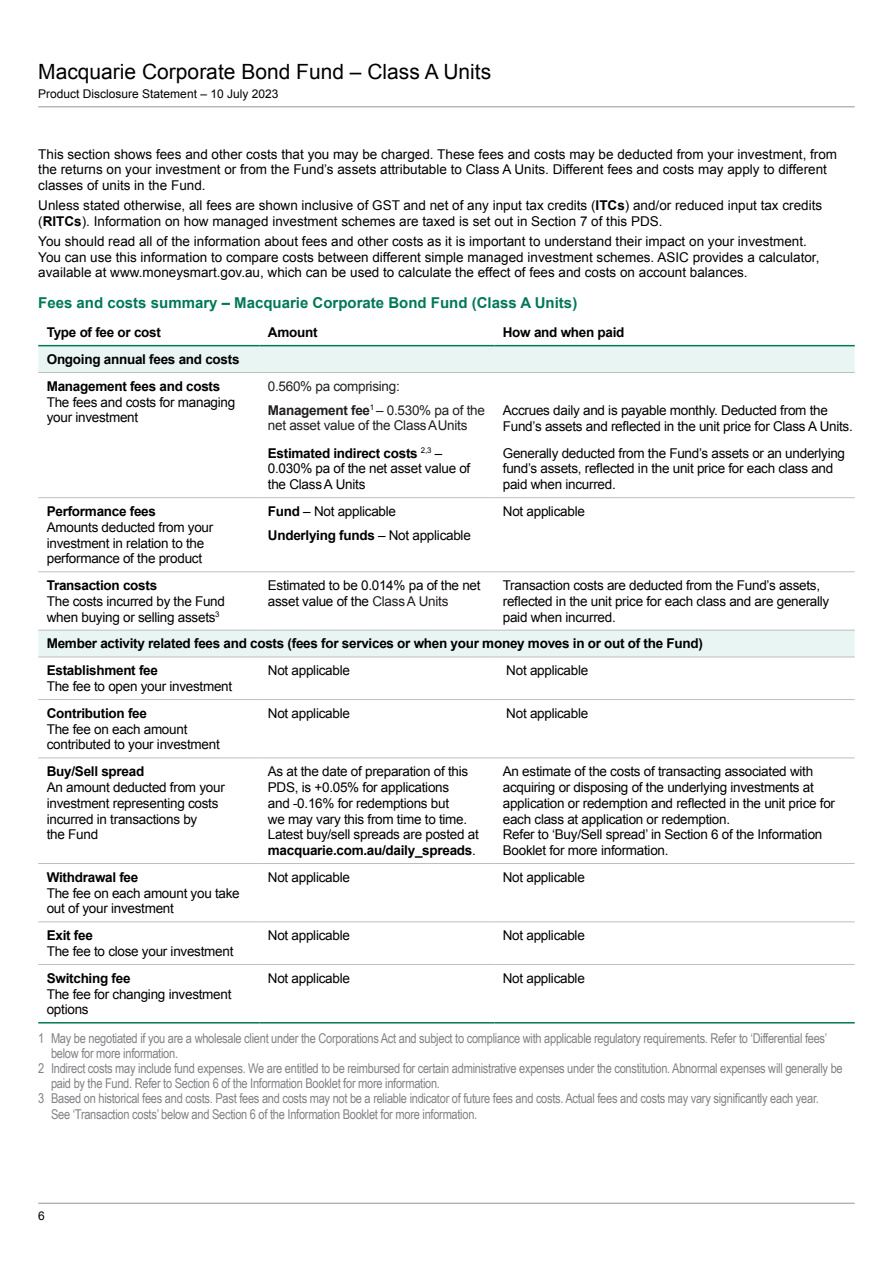
<style>
.page{position:relative;width:893px;height:1263px;background:#fff}
.page>*{position:absolute;margin:0;border:0;box-sizing:border-box;transform-origin:0 0}
.t1{font:21px "Arial";color:#000}
.t2{font:700 15px "Arial";color:#027858}
.t3{font:13.5px/15.8px "Arial";letter-spacing:-.02em;color:#000}
.t4{font:13.5px/15.8px "Arial";color:#000}
.t5{font:13.5px "Arial Narrow";letter-spacing:-.02em;color:#808285}
.t6{font:700 13.5px/26.8px "Arial";letter-spacing:-.02em;color:#000}
.t7{font:13.5px/24px "Arial";letter-spacing:-.02em;color:#231f20}
.t8{font:12px "Arial";color:#000}
.s1{font-weight:700}
.s2{color:#231f20}
</style>
<div class="page">
<svg style="left:38px;top:346px;width:817px;height:311px"></svg>
<hr style="left:38px;top:372px;width:221px;height:1px;background:#bcbec0">
<hr style="left:259px;top:372px;width:235px;height:1px;background:#bcbec0">
<hr style="left:494px;top:372px;width:361px;height:1px;background:#bcbec0">
<hr style="left:38px;top:497px;width:221px;height:1px;background:#bcbec0">
<hr style="left:259px;top:497px;width:235px;height:1px;background:#bcbec0">
<hr style="left:494px;top:497px;width:361px;height:1px;background:#bcbec0">
<hr style="left:38px;top:571px;width:221px;height:1px;background:#bcbec0">
<hr style="left:259px;top:571px;width:235px;height:1px;background:#bcbec0">
<hr style="left:494px;top:571px;width:361px;height:1px;background:#bcbec0">
<hr style="left:38px;top:630px;width:221px;height:1px;background:#bcbec0">
<hr style="left:259px;top:630px;width:235px;height:1px;background:#bcbec0">
<hr style="left:494px;top:630px;width:361px;height:1px;background:#bcbec0">
<hr style="left:38px;top:657px;width:221px;height:1px;background:#bcbec0">
<hr style="left:259px;top:657px;width:235px;height:1px;background:#bcbec0">
<hr style="left:494px;top:657px;width:361px;height:1px;background:#bcbec0">
<hr style="left:38px;top:699px;width:221px;height:1px;background:#bcbec0">
<hr style="left:259px;top:699px;width:235px;height:1px;background:#bcbec0">
<hr style="left:494px;top:699px;width:361px;height:1px;background:#bcbec0">
<hr style="left:38px;top:757px;width:221px;height:1px;background:#bcbec0">
<hr style="left:259px;top:757px;width:235px;height:1px;background:#bcbec0">
<hr style="left:494px;top:757px;width:361px;height:1px;background:#bcbec0">
<hr style="left:38px;top:863px;width:221px;height:1px;background:#bcbec0">
<hr style="left:259px;top:863px;width:235px;height:1px;background:#bcbec0">
<hr style="left:494px;top:863px;width:361px;height:1px;background:#bcbec0">
<hr style="left:38px;top:921px;width:221px;height:1px;background:#bcbec0">
<hr style="left:259px;top:921px;width:235px;height:1px;background:#bcbec0">
<hr style="left:494px;top:921px;width:361px;height:1px;background:#bcbec0">
<hr style="left:38px;top:964px;width:221px;height:1px;background:#bcbec0">
<hr style="left:259px;top:964px;width:235px;height:1px;background:#bcbec0">
<hr style="left:494px;top:964px;width:361px;height:1px;background:#bcbec0">
<hr style="left:38px;top:1022px;width:221px;height:1px;background:#027858">
<hr style="left:259px;top:1022px;width:235px;height:1px;background:#027858">
<hr style="left:494px;top:1022px;width:361px;height:1px;background:#027858">
<hr style="left:38px;top:345px;width:221px;height:1px;background:#027858">
<hr style="left:259px;top:345px;width:235px;height:1px;background:#027858">
<hr style="left:494px;top:345px;width:361px;height:1px;background:#027858">
<hr style="left:38px;top:106px;width:753px;height:1px;background:#939598">
<hr style="left:791px;top:106px;width:64px;height:1px;background:#939598">
<hr style="left:38px;top:1203px;width:64px;height:1px;background:#939598">
<hr style="left:102px;top:1203px;width:753px;height:1px;background:#939598">
<h1 class="t1" style="left:38px;top:58px;width:454px">Macquarie Corporate Bond Fund – Class A Units</h1>
<p class="t8" style="left:38px;top:86px;width:242px">Product Disclosure Statement – 10 July 2023</p>
<p class="t4" style="left:38px;top:146px;width:800px">This section shows fees and other costs that you may be charged. These fees and costs may be deducted from your investment, from the returns on your investment or from the Fund’s assets attributable to Class A Units. Different fees and costs may apply to different classes of units in the Fund.</p>
<p class="t4" style="left:38px;top:198px;width:785px">Unless stated otherwise, all fees are shown inclusive of GST and net of any input tax credits (<span class="s1">ITCs</span>) and/or reduced input tax credits (<span class="s1">RITCs</span>). Information on how managed investment schemes are taxed is set out in Section 7 of this PDS.</p>
<p class="t4" style="left:38px;top:233px;width:783px">You should read all of the information about fees and other costs as it is important to understand their impact on your investment.<br>You can use this information to compare costs between different simple managed investment schemes. ASIC provides a calculator, available at www.moneysmart.gov.au, which can be used to calculate the effect of fees and costs on account balances.</p>
<p class="t2" style="left:38px;top:293px;width:541px">Fees and costs summary – Macquarie Corporate Bond Fund (Class A Units)</p>
<p class="t6" style="left:47px;top:319px;width:116px">Type of fee or cost</p>
<p class="t6" style="left:268px;top:319px;width:51px">Amount</p>
<p class="t6" style="left:503px;top:319px;width:123px">How and when paid</p>
<p class="t6" style="left:47px;top:346px;width:194px">Ongoing annual fees and costs<br>Management fees and costs</p>
<p class="t3" style="left:47px;top:394px;width:190px">The fees and costs for managing your investment</p>
<p class="t7" style="left:268px;top:374px;width:218px">0.560% pa comprising:<br><span class="s1">Management fee</span><sup>1</sup> – 0.530% pa of the</p>
<p class="t7" style="left:268px;top:414px;width:201px">net asset value of the ClassAUnits</p>
<p class="t3" style="left:503px;top:403px;width:351px">Accrues daily and is payable monthly. Deducted from the<br>Fund’s assets and reflected in the unit price for Class A Units.</p>
<p class="t6" style="left:47px;top:498px;width:111px">Performance fees</p>
<p class="t3" style="left:47px;top:519px;width:168px">Amounts deducted from your investment in relation to the performance of the product</p>
<p class="t3" style="left:268px;top:445px;width:204px"><span class="s1">Estimated indirect costs</span> <sup>2,3</sup> –<br>0.030% pa of the net asset value of the Class A Units</p>
<p class="t3" style="left:503px;top:445px;width:344px">Generally deducted from the Fund’s assets or an underlying fund’s assets, reflected in the unit price for each class and paid when incurred.</p>
<p class="t3" style="left:268px;top:499px;width:204px;line-height:24.3px"><span class="s1">Fund</span> – Not applicable<br><span class="s1">Underlying funds</span> – Not applicable</p>
<p class="t3" style="left:503px;top:504px;width:84px">Not applicable</p>
<p class="t3" style="left:268px;top:578px;width:214px">Estimated to be 0.014% pa of the net asset value of the <span class="s2">Class A Units</span></p>
<p class="t3" style="left:503px;top:578px;width:328px">Transaction costs are deducted from the Fund’s assets, reflected in the unit price for each class and are generally paid when incurred.</p>
<p class="t6" style="left:47px;top:631px;width:658px">Member activity related fees and costs (fees for services or when your money moves in or out of the Fund)<br>Establishment fee</p>
<p class="t3" style="left:47px;top:679px;width:187px">The fee to open your investment</p>
<p class="t6" style="left:47px;top:572px;width:112px">Transaction costs</p>
<p class="t3" style="left:47px;top:593px;width:180px">The costs incurred by the Fund when buying or selling assets<sup>3</sup></p>
<p class="t3" style="left:268px;top:663px;width:84px">Not applicable</p>
<p class="t3" style="left:506px;top:663px;width:84px">Not applicable</p>
<p class="t6" style="left:47px;top:700px;width:102px">Contribution fee</p>
<p class="t3" style="left:47px;top:721px;width:175px">The fee on each amount contributed to your investment</p>
<p class="t6" style="left:47px;top:758px;width:99px">Buy/Sell spread</p>
<p class="t3" style="left:47px;top:779px;width:180px">An amount deducted from your investment representing costs incurred in transactions by<br>the Fund</p>
<p class="t6" style="left:47px;top:864px;width:93px">Withdrawal fee</p>
<p class="t3" style="left:47px;top:885px;width:195px">The fee on each amount you take out of your investment</p>
<p class="t6" style="left:47px;top:922px;width:48px">Exit fee</p>
<p class="t3" style="left:47px;top:943px;width:188px">The fee to close your investment</p>
<p class="t6" style="left:47px;top:965px;width:85px">Switching fee</p>
<p class="t3" style="left:47px;top:986px;width:186px">The fee for changing investment options</p>
<p class="t3" style="left:268px;top:705px;width:84px">Not applicable</p>
<p class="t3" style="left:506px;top:705px;width:84px">Not applicable</p>
<p class="t3" style="left:268px;top:764px;width:212px">As at the date of preparation of this PDS, is +0.05% for applications<br>and -0.16% for redemptions but<br>we may vary this from time to time.<br>Latest buy/sell spreads are posted at <span class="s1">macquarie.com.au/daily_spreads</span>.</p>
<p class="t3" style="left:503px;top:764px;width:334px">An estimate of the costs of transacting associated with acquiring or disposing of the underlying investments at application or redemption and reflected in the unit price for each class at application or redemption.<br>Refer to ‘Buy/Sell spread’ in Section 6 of the Information Booklet for more information.</p>
<p class="t3" style="left:268px;top:869px;width:84px">Not applicable</p>
<p class="t3" style="left:503px;top:869px;width:84px">Not applicable</p>
<p class="t3" style="left:268px;top:928px;width:84px">Not applicable</p>
<p class="t3" style="left:503px;top:928px;width:84px">Not applicable</p>
<p class="t3" style="left:268px;top:970px;width:84px">Not applicable</p>
<p class="t3" style="left:503px;top:970px;width:84px">Not applicable</p>
<p class="t5" style="left:38px;top:1028px;width:791px">1 May be negotiated if you are a wholesale client under the Corporations Act and subject to compliance with applicable regulatory requirements. Refer to ‘Differential fees’</p>
<p class="t5" style="left:51px;top:1043px;width:129px">below for more information.</p>
<p class="t5" style="left:38px;top:1058px;width:806px">2 Indirect costs may include fund expenses. We are entitled to be reimbursed for certain administrative expenses under the constitution. Abnormal expenses will generally be</p>
<p class="t5" style="left:51px;top:1073px;width:391px">paid by the Fund. Refer to Section 6 of the Information Booklet for more information.</p>
<p class="t5" style="left:38px;top:1088px;width:782px">3 Based on historical fees and costs. Past fees and costs may not be a reliable indicator of future fees and costs. Actual fees and costs may vary significantly each year.</p>
<p class="t5" style="left:51px;top:1104px;width:428px">See ‘Transaction costs’ below and Section 6 of the Information Booklet for more information.</p>
<p class="t8" style="left:38px;top:1208px;width:8px">6</p>
</div>
